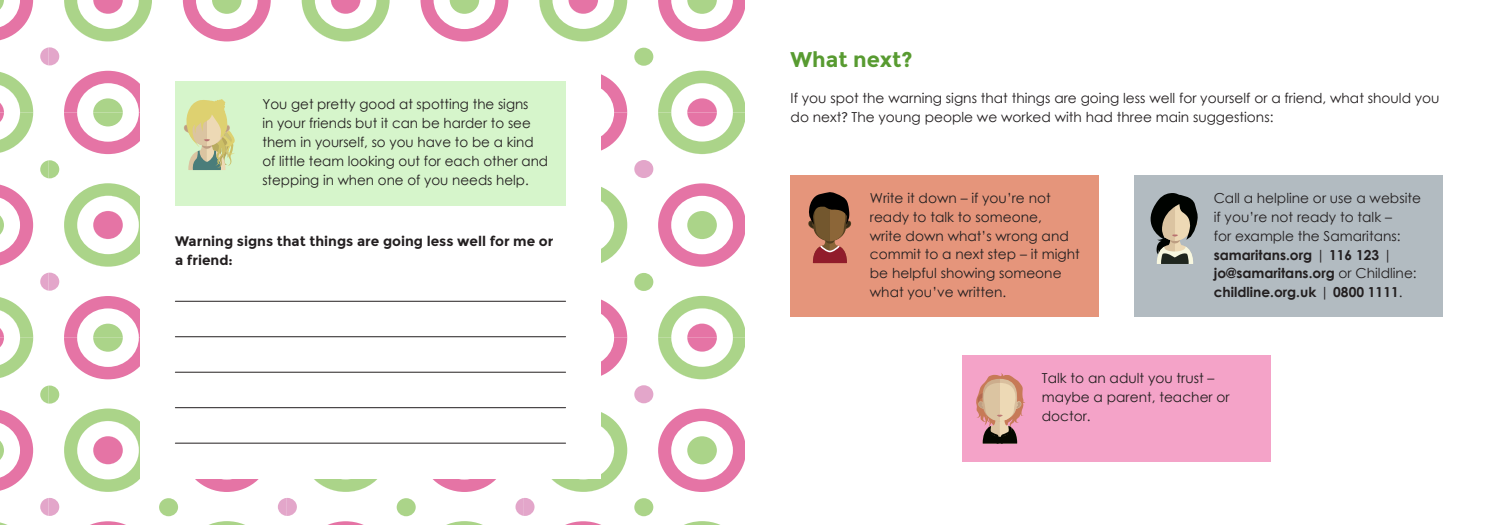
<style>
.page{position:relative;width:1489px;height:525px;background:#fff}
.page>*{position:absolute;margin:0;border:0;box-sizing:border-box;transform-origin:0 0}
.t1{font:700 21.25px "Montserrat";color:#589b31}
.t2{font:13.75px/18.8px "Century Gothic";color:#231f20}
.t3{font:700 13.75px/18.8px "Century Gothic";color:#231f20}
.t4{font:700 13.75px "Montserrat";color:#231f20}
.s1{font-family:"Fira Sans"}
.s2{font-weight:700}
.s3{font-weight:400}
</style>
<div class="page">
<div style="left:962px;top:355px;width:308px;height:106px;background:#f4a3c8"></div>
<div style="left:790px;top:175px;width:308px;height:141px;background:#e5957b"></div>
<svg style="left:976px;top:373px;width:49px;height:70px"></svg>
<div style="left:1134px;top:175px;width:308px;height:141px;background:#b2bbc1"></div>
<svg style="left:808px;top:192px;width:43px;height:71px"></svg>
<svg style="left:1150px;top:193px;width:48px;height:71px"></svg>
<svg style="left:0;top:410px;width:33px;height:81px"></svg>
<svg style="left:159px;top:498px;width:84px;height:26px"></svg>
<svg style="left:92px;top:521px;width:32px;height:3px"></svg>
<svg style="left:40px;top:498px;width:19px;height:17px"></svg>
<svg style="left:40px;top:385px;width:100px;height:106px"></svg>
<svg style="left:195px;top:479px;width:64px;height:12px"></svg>
<svg style="left:396px;top:498px;width:84px;height:26px"></svg>
<svg style="left:330px;top:521px;width:31px;height:3px"></svg>
<svg style="left:278px;top:498px;width:19px;height:17px"></svg>
<svg style="left:314px;top:479px;width:64px;height:12px"></svg>
<svg style="left:432px;top:479px;width:64px;height:12px"></svg>
<svg style="left:634px;top:498px;width:84px;height:26px"></svg>
<svg style="left:568px;top:521px;width:31px;height:3px"></svg>
<svg style="left:515px;top:498px;width:19px;height:17px"></svg>
<svg style="left:551px;top:412px;width:76px;height:79px"></svg>
<svg style="left:634px;top:385px;width:110px;height:106px"></svg>
<svg style="left:0;top:297px;width:33px;height:81px"></svg>
<svg style="left:0;top:184px;width:33px;height:82px"></svg>
<svg style="left:64px;top:296px;width:76px;height:83px"></svg>
<svg style="left:40px;top:272px;width:19px;height:18px"></svg>
<svg style="left:40px;top:160px;width:100px;height:106px"></svg>
<svg style="left:634px;top:273px;width:110px;height:106px"></svg>
<svg style="left:601px;top:299px;width:26px;height:77px"></svg>
<svg style="left:601px;top:187px;width:26px;height:76px"></svg>
<svg style="left:634px;top:160px;width:110px;height:106px"></svg>
<svg style="left:0;top:72px;width:33px;height:81px"></svg>
<svg style="left:0;top:0;width:33px;height:41px"></svg>
<svg style="left:64px;top:71px;width:76px;height:83px"></svg>
<svg style="left:40px;top:47px;width:19px;height:18px"></svg>
<svg style="left:183px;top:0;width:88px;height:41px"></svg>
<svg style="left:64px;top:0;width:88px;height:41px"></svg>
<svg style="left:420px;top:0;width:88px;height:41px"></svg>
<svg style="left:301px;top:0;width:88px;height:41px"></svg>
<svg style="left:634px;top:48px;width:110px;height:106px"></svg>
<svg style="left:601px;top:74px;width:26px;height:77px"></svg>
<svg style="left:658px;top:0;width:86px;height:41px"></svg>
<svg style="left:539px;top:0;width:88px;height:41px"></svg>
<div style="left:140px;top:46px;width:461px;height:432px;background:#fff"></div>
<hr style="left:175px;top:372px;width:390px;height:1px;background:#231f20">
<hr style="left:175px;top:336px;width:390px;height:1px;background:#231f20">
<hr style="left:175px;top:301px;width:390px;height:1px;background:#231f20">
<hr style="left:175px;top:407px;width:390px;height:1px;background:#231f20">
<hr style="left:175px;top:442px;width:390px;height:1px;background:#231f20">
<div style="left:175px;top:81px;width:391px;height:124px;background:#d6f5cb"></div>
<svg style="left:175px;top:99px;width:96px;height:107px"></svg>
<p class="t2" style="left:262px;top:95px;width:287px">You get pretty good at spotting the signs<br>in your friends but it can be harder to see them in yourself, so you have to be a kind of little team looking out for each other and stepping in when one of you needs help.</p>
<p class="t4" style="left:175px;top:233px;width:380px">Warning signs that things are going less well for me or</p>
<p class="t4" style="left:175px;top:252px;width:59px">a friend:</p>
<p class="t1" style="left:790px;top:46px;width:123px">What next?</p>
<p class="t2" style="left:790px;top:89px;width:650px">If you spot the warning signs that things are going less well for yourself or a friend, what should you do next<span class="s1">?</span> The young people we worked with had three main suggestions:</p>
<p class="t2" style="left:869px;top:188px;width:211px">Write it down – if you’re not ready to talk to someone,<br>write down what’s wrong and commit to a next step – it might be helpful showing someone what you’ve written.</p>
<p class="t2" style="left:1213px;top:189px;width:209px">Call a helpline or use a website if you’re not ready to talk –<br>for example the Samaritans: <span class="s2">samaritans.org</span> | <span class="s2">116 123</span> |</p>
<p class="t3" style="left:1213px;top:263px;width:204px">jo@samaritans.org <span class="s3">or Childline: </span>childline.org.uk <span class="s3">|</span> 0800 1111<span class="s3">.</span></p>
<p class="t2" style="left:1041px;top:368px;width:189px">Talk to an adult you trust – maybe a parent, teacher or doctor.</p>
</div>
